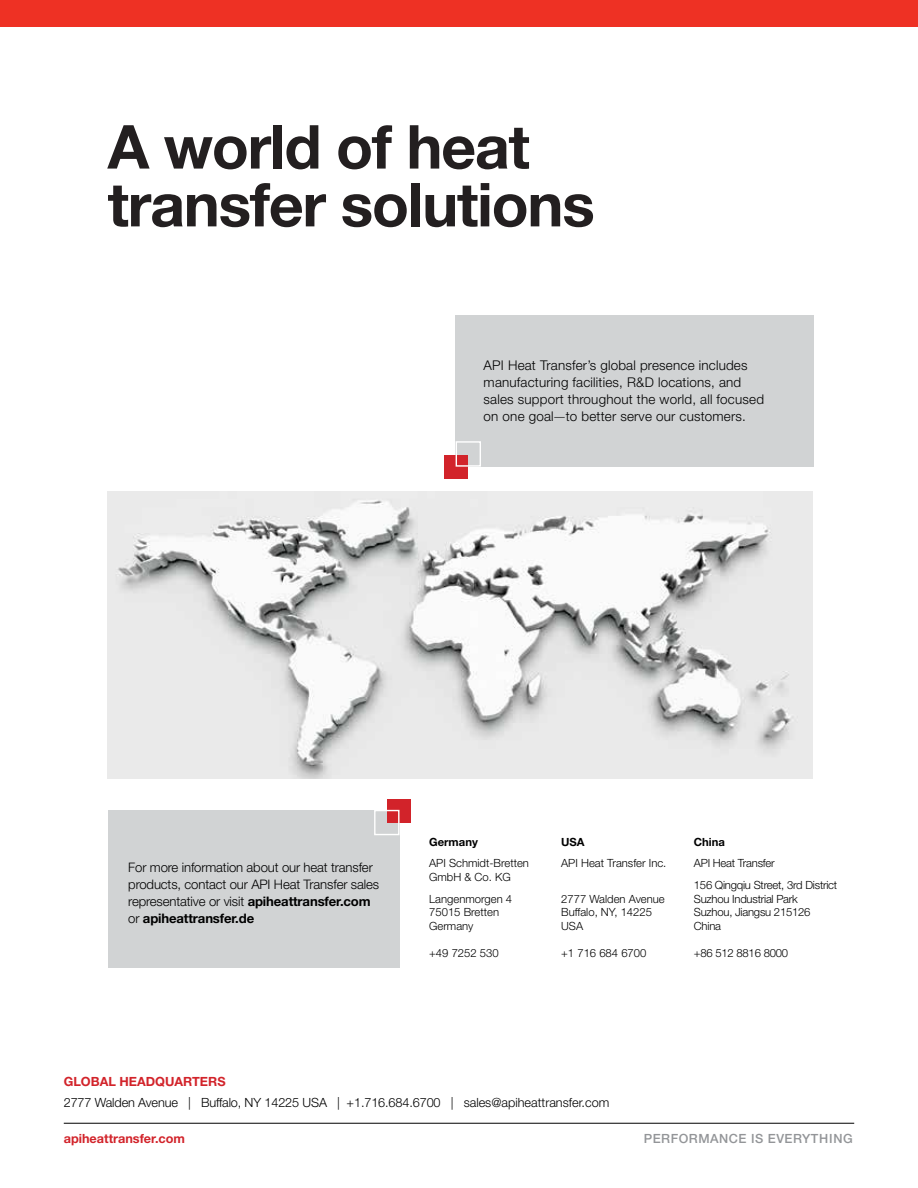
<style>
.page{position:relative;width:918px;height:1188px;background:#fff}
.page>*{position:absolute;margin:0;border:0;box-sizing:border-box;transform-origin:0 0}
.t1{font:700 60.75px/57.9px "Helvetica Neue LT Std";letter-spacing:-.02em;color:#231f20}
.t2{font:300 13.35px/17px "Helvetica Neue LT Std";letter-spacing:.015em;color:#000}
.t3{font:300 13.05px/17px "Helvetica Neue LT Std";letter-spacing:-.01em;color:#000}
.t4{font:300 12.75px "Helvetica Neue LT Std";letter-spacing:-.01em;color:#000}
.t5{font:700 12.75px "Helvetica Neue LT Std";color:#d2232a}
.t6{font:500 12.75px "Helvetica Neue LT Std";letter-spacing:.04em;color:#939598}
.t7{font:300 11.25px/13.5px "Helvetica Neue LT Std";color:#000}
.t8{font:300 11.25px/13.5px "Helvetica Neue LT Std";letter-spacing:-.02em;color:#000}
.t9{font:700 11.25px "Helvetica Neue LT Std";color:#000}
.s1{font-family:"Graphik"}
.s2{font-weight:700}
</style>
<div class="page">
<div style="left:0;top:0;width:918px;height:27px;background:#ee3124"></div>
<img style="left:108px;top:492px;width:705px;height:286px">
<div style="left:456px;top:315px;width:358px;height:152px;background:#d1d3d4"></div>
<div style="left:108px;top:810px;width:292px;height:158px;background:#d1d3d4"></div>
<div style="left:444px;top:455px;width:24px;height:24px;background:#d2232a"></div>
<div style="left:456px;top:441px;width:25px;height:26px;border:1px solid #fff"></div>
<div style="left:387px;top:799px;width:24px;height:24px;background:#d2232a"></div>
<div style="left:374px;top:810px;width:26px;height:25px;border:1px solid #fff"></div>
<hr style="left:64px;top:1123px;width:790px;height:1px;background:#000">
<h1 class="t1" style="left:108px;top:117px;width:489px">A world of heat transfer solutions</h1>
<p class="t2" style="left:484px;top:357px;width:282px">API Heat Transfer’s global presence includes manufacturing facilities, R&amp;D locations, and sales support throughout the world, all focused on one goal<span class="s1">—</span>to better serve our customers.</p>
<p class="t3" style="left:128px;top:859px;width:252px">For more information about our heat transfer products, contact our API Heat Transfer sales representative or visit <span class="s2">apiheattransfer.com </span>or <span class="s2">apiheattransfer.de</span></p>
<p class="t9" style="left:429px;top:835px;width:50px">Germany</p>
<p class="t7" style="left:429px;top:856px;width:101px">API Schmidt-Bretten<br>GmbH &amp; Co. KG</p>
<p class="t7" style="left:429px;top:892px;width:85px">Langenmorgen 4<br>75015 Bretten<br>Germany</p>
<p class="t7" style="left:429px;top:946px;width:71px">+49 7252 530</p>
<p class="t9" style="left:561px;top:835px;width:25px">USA</p>
<p class="t7" style="left:561px;top:856px;width:107px">API Heat Transfer Inc.</p>
<p class="t7" style="left:561px;top:892px;width:105px">2777 Walden Avenue<br>Buffalo, NY, 14225<br>USA</p>
<p class="t7" style="left:561px;top:946px;width:87px">+1 716 684 6700</p>
<p class="t9" style="left:694px;top:835px;width:33px">China</p>
<p class="t8" style="left:694px;top:852px;width:145px;line-height:21.6px">API Heat Transfer<br>156 Qingqiu Street, 3rd District</p>
<p class="t8" style="left:694px;top:892px;width:118px">Suzhou Industrial Park<br>Suzhou, Jiangsu 215126<br>China</p>
<p class="t8" style="left:694px;top:946px;width:96px">+86 512 8816 8000</p>
<p class="t5" style="left:64px;top:1073px;width:163px">GLOBAL HEADQUARTERS</p>
<p class="t4" style="left:64px;top:1094px;width:547px">2777 Walden Avenue | Buffalo, NY 14225 USA | +1.716.684.6700 | sales@apiheattransfer.com</p>
<p class="t5" style="left:64px;top:1131px;width:123px">apiheattransfer.com</p>
<p class="t6" style="left:644px;top:1131px;width:211px">PERFORMANCE IS EVERYTHING</p>
</div>
